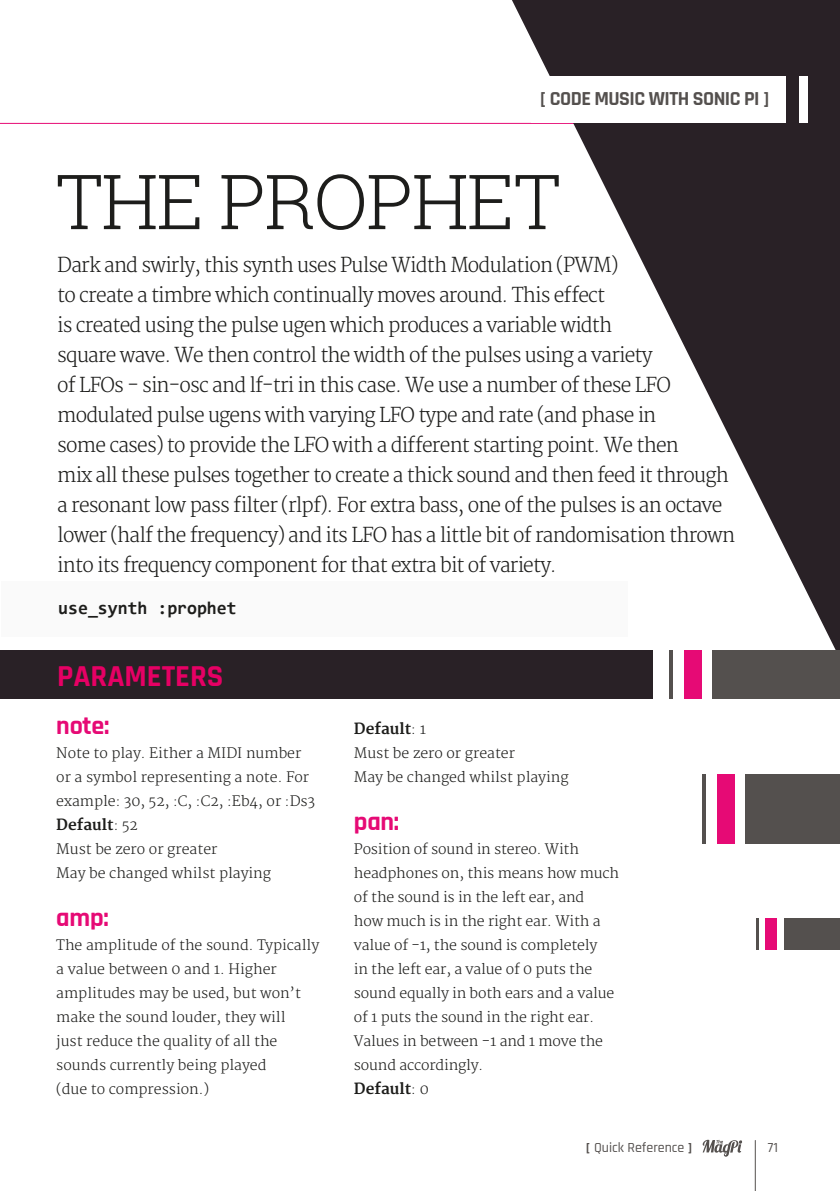
<style>
.page{position:relative;width:840px;height:1191px;background:#fff}
.page>*{position:absolute;margin:0;border:0;box-sizing:border-box;transform-origin:0 0}
.t1{font:300 76px "Roboto Slab";letter-spacing:-.025em;color:#1d1d1b}
.t2{font:700 30.8px "Rajdhani";color:#e60064}
.t3{font:700 26px "Rajdhani";letter-spacing:-.01em;color:#e60a75}
.t4{font:300 20px/30px "Merriweather";letter-spacing:-.04em;color:#1d1d1b;scale:.95 1}
.t5{font:700 20px "Rajdhani";letter-spacing:-.025em;color:#54504e}
.t6{font:700 18px "Consolas";color:#1d1d1b}
.t7{font:700 15px "Merriweather";color:#1d1d1b}
.t8{font:300 14px/24px "Merriweather";color:#1d1d1b}
.t9{font:500 14px "Rajdhani";color:#54504e}
.s1{font-weight:300;font-size:14px}
.s2{font-weight:700}
</style>
<div class="page">
<hr style="left:754px;top:1140px;width:1px;height:51px;background:#54504e">
<svg style="left:702px;top:1139px;width:40px;height:17px"></svg>
<hr style="left:0;top:123px;width:782px;height:1px;background:#e60a75">
<svg style="left:511px;top:0;width:328px;height:658px"></svg>
<div style="left:531px;top:77px;width:254px;height:46px;background:#fff"></div>
<div style="left:798px;top:77px;width:8px;height:46px;background:#fff"></div>
<div style="left:784px;top:918px;width:55px;height:31px;background:#54504e"></div>
<div style="left:765px;top:918px;width:11px;height:31px;background:#e60a75"></div>
<hr style="left:755px;top:918px;width:2px;height:31px;background:#54504e">
<div style="left:712px;top:651px;width:127px;height:48px;background:#54504e"></div>
<div style="left:684px;top:651px;width:17px;height:48px;background:#e60a75"></div>
<hr style="left:669px;top:651px;width:3px;height:48px;background:#54504e">
<div style="left:1px;top:581px;width:626px;height:55px;background:#fafafa"></div>
<div style="left:0;top:651px;width:652px;height:48px;background:#292126"></div>
<div style="left:744px;top:773px;width:95px;height:70px;background:#54504e"></div>
<div style="left:716px;top:773px;width:17px;height:70px;background:#e60a75"></div>
<svg style="left:702px;top:774px;width:3px;height:69px"></svg>
<h3 class="t5" style="left:539px;top:86px;width:231px">[ CODE MUSIC WITH SONIC PI ]</h3>
<h3 class="t5" style="left:555px;top:86px;width:231px">[ CODE MUSIC WITH SONIC PI ]</h3>
<h1 class="t1" style="left:56px;top:149px;width:506px">THE PROPHET</h1>
<p class="t4" style="left:57px;top:250px;width:714px">Dark and swirly, this synth uses Pulse Width Modulation (PWM)<br>to create a timbre which continually moves around. This effect<br>is created using the pulse ugen which produces a variable width<br>square wave. We then control the width of the pulses using a variety<br>of LFOs - sin-osc and lf-tri in this case. We use a number of these LFO modulated pulse ugens with varying LFO type and rate (and phase in<br>some cases) to provide the LFO with a different starting point. We then<br>mix all these pulses together to create a thick sound and then feed it through a resonant low pass filter (rlpf). For extra bass, one of the pulses is an octave lower (half the frequency) and its LFO has a little bit of randomisation thrown into its frequency component for that extra bit of variety.</p>
<p class="t6" style="left:58px;top:600px;width:180px">use_synth :prophet</p>
<h2 class="t2" style="left:57px;top:657px;width:168px">PARAMETERS</h2>
<h3 class="t3" style="left:56px;top:709px;width:55px">note:</h3>
<p class="t8" style="left:56px;top:741px;width:260px">Note to play. Either a MIDI number or a symbol representing a note. For example: 30, 52, :C, :C2, :Eb4, or :Ds3</p>
<p class="t7" style="left:56px;top:815px;width:83px">Default<span class="s1">: 52</span></p>
<p class="t8" style="left:56px;top:837px;width:216px">Must be zero or greater<br>May be changed whilst playing</p>
<h3 class="t3" style="left:56px;top:901px;width:54px">amp:</h3>
<p class="t8" style="left:56px;top:933px;width:264px">The amplitude of the sound. Typically a value between 0 and 1. Higher amplitudes may be used, but won’t make the sound louder, they will<br>just reduce the quality of all the sounds currently being played<br>(due to compression.)</p>
<p class="t7" style="left:354px;top:719px;width:74px">Default<span class="s1">: 1</span></p>
<p class="t8" style="left:354px;top:741px;width:216px">Must be zero or greater<br>May be changed whilst playing</p>
<h3 class="t3" style="left:354px;top:805px;width:47px">pan:</h3>
<p class="t8" style="left:354px;top:837px;width:266px">Position of sound in stereo. With headphones on, this means how much of the sound is in the left ear, and<br>how much is in the right ear. With a value of -1, the sound is completely<br>in the left ear, a value of 0 puts the sound equally in both ears and a value of 1 puts the sound in the right ear.<br>Values in between -1 and 1 move the sound accordingly.</p>
<p class="t7" style="left:354px;top:1079px;width:76px">Default<span class="s1">: 0</span></p>
<p class="t9" style="left:585px;top:1138px;width:108px"><span class="s2">[</span> Quick Reference <span class="s2">]</span></p>
<p class="t9" style="left:767px;top:1139px;width:12px">71</p>
</div>
